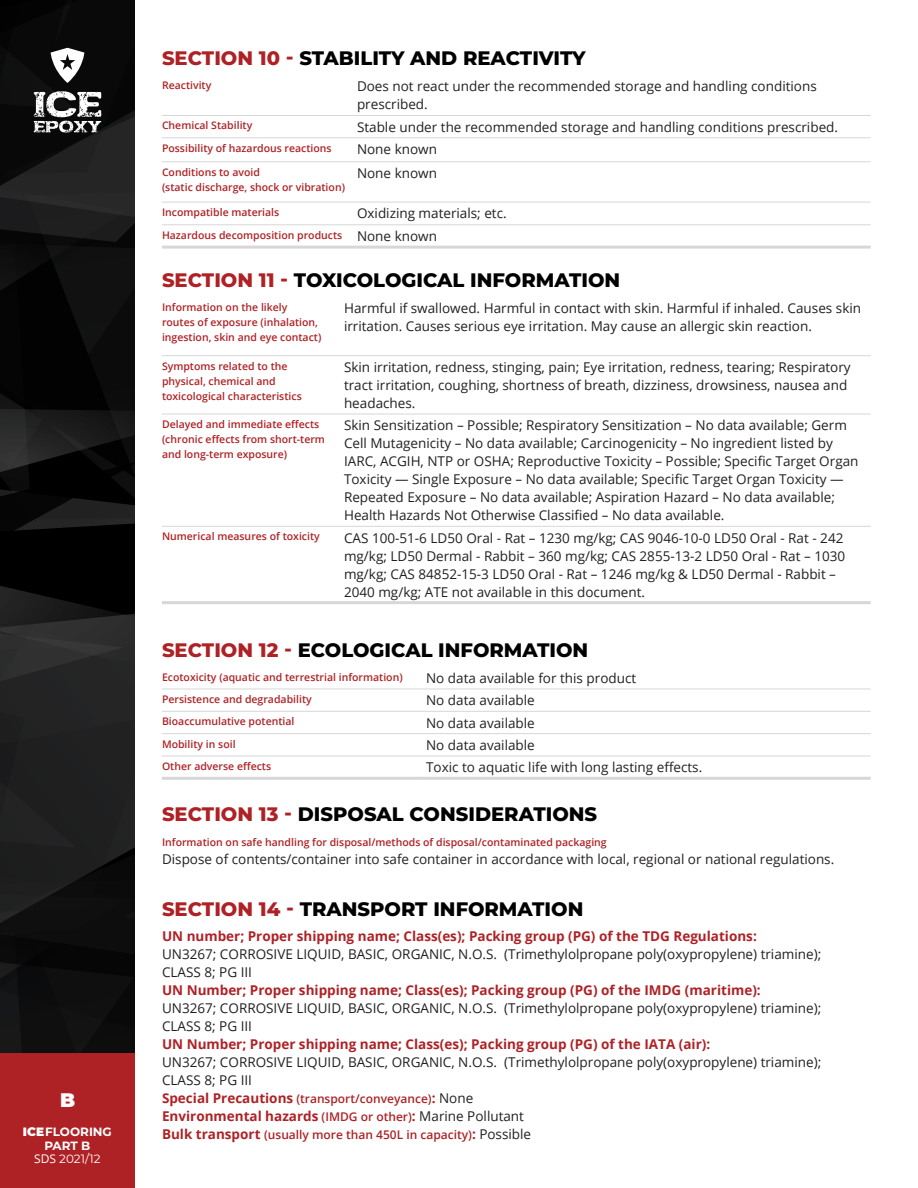
<style>
.page{position:relative;width:918px;height:1188px;background:#fff}
.page>*{position:absolute;margin:0;border:0;box-sizing:border-box;transform-origin:0 0}
.INTRO-Titre{font:800 19.5px "Montserrat";color:#000}
.t1{font:900 19.5px "Montserrat";color:#fff}
.Normal_texte{font:13.5px/18px "Open Sans";color:#231f20}
.Normal_texte-2{font:700 13.5px "Open Sans";color:#ae2226}
.Normal_texte-3{font:600 12px "Open Sans";color:#ae2226}
.t2{font:700 12px/13.5px "Montserrat";color:#fff;text-align:center}
.Normal_texte-4{font:600 10.5px/15px "Open Sans";color:#ae2226}
.Normal_texte-5{font:600 10.5px "Open Sans";color:#ae2226}
.s1{font-weight:900}
.s2{font-family:"Open Sans";font-weight:400}
.s3{font-weight:400}
.s4{color:#ae2226}
.s5{font-weight:700;color:#ae2226}
.s6{font-weight:700;font-size:13.5px}
.s7{font-weight:400;font-size:13.5px;color:#231f20}
.s8{font-weight:600;font-size:12px}
.s9{font-weight:400;color:#231f20}
</style>
<div class="page">
<svg style="left:0;top:0;width:135px;height:1053px"></svg>
<div style="left:0;top:1053px;width:135px;height:135px;background:#ae2226"></div>
<svg style="left:162px;top:688px;width:258px;height:68px"></svg>
<hr style="left:162px;top:689px;width:258px;height:1px;background:#d7d7d8">
<hr style="left:420px;top:689px;width:451px;height:1px;background:#d7d7d8">
<hr style="left:162px;top:711px;width:258px;height:1px;background:#d7d7d8">
<hr style="left:420px;top:711px;width:451px;height:1px;background:#d7d7d8">
<hr style="left:162px;top:733px;width:258px;height:1px;background:#d7d7d8">
<hr style="left:420px;top:733px;width:451px;height:1px;background:#d7d7d8">
<hr style="left:162px;top:756px;width:258px;height:1px;background:#d7d7d8">
<hr style="left:420px;top:756px;width:451px;height:1px;background:#d7d7d8">
<hr style="left:162px;top:777px;width:258px;height:3px;background:#d7d7d8">
<hr style="left:420px;top:777px;width:451px;height:3px;background:#d7d7d8">
<hr style="left:162px;top:601px;width:176px;height:3px;background:#d7d7d8">
<hr style="left:338px;top:601px;width:533px;height:3px;background:#d7d7d8">
<hr style="left:162px;top:355px;width:176px;height:1px;background:#d7d7d8">
<hr style="left:338px;top:355px;width:533px;height:1px;background:#d7d7d8">
<hr style="left:162px;top:414px;width:176px;height:1px;background:#d7d7d8">
<hr style="left:338px;top:414px;width:533px;height:1px;background:#d7d7d8">
<hr style="left:162px;top:526px;width:176px;height:1px;background:#d7d7d8">
<hr style="left:338px;top:526px;width:533px;height:1px;background:#d7d7d8">
<svg style="left:162px;top:138px;width:709px;height:108px"></svg>
<hr style="left:162px;top:115px;width:189px;height:1px;background:#d7d7d8">
<hr style="left:351px;top:115px;width:520px;height:1px;background:#d7d7d8">
<hr style="left:162px;top:137px;width:189px;height:1px;background:#d7d7d8">
<hr style="left:351px;top:137px;width:520px;height:1px;background:#d7d7d8">
<hr style="left:162px;top:161px;width:189px;height:1px;background:#d7d7d8">
<hr style="left:351px;top:161px;width:520px;height:1px;background:#d7d7d8">
<hr style="left:162px;top:202px;width:189px;height:1px;background:#d7d7d8">
<hr style="left:351px;top:202px;width:520px;height:1px;background:#d7d7d8">
<hr style="left:162px;top:224px;width:189px;height:1px;background:#d7d7d8">
<hr style="left:351px;top:224px;width:520px;height:1px;background:#d7d7d8">
<hr style="left:162px;top:246px;width:189px;height:3px;background:#d7d7d8">
<hr style="left:351px;top:246px;width:520px;height:3px;background:#d7d7d8">
<h1 class="t1" style="left:60px;top:1085px;width:17px">B</h1>
<p class="t2" style="left:23px;top:1124px;width:90px"><span class="s1">ICE</span>FLOORING<br>PART B<br><span class="s2">SDS</span> <span class="s3">2021/12</span></p>
<p class="INTRO-Titre" style="left:162px;top:44px;width:425px"><span class="s4">SECTION 10 -</span> STABILITY AND REACTIVITY</p>
<p class="Normal_texte-5" style="left:162px;top:78px;width:51px">Reactivity</p>
<p class="Normal_texte" style="left:357px;top:77px;width:461px">Does not react under the recommended storage and handling conditions prescribed.</p>
<p class="Normal_texte-5" style="left:162px;top:118px;width:92px">Chemical Stability</p>
<p class="Normal_texte" style="left:357px;top:118px;width:483px">Stable under the recommended storage and handling conditions prescribed.</p>
<p class="Normal_texte-5" style="left:162px;top:141px;width:171px">Possibility of hazardous reactions</p>
<p class="Normal_texte" style="left:357px;top:140px;width:82px">None known</p>
<p class="Normal_texte-4" style="left:162px;top:164px;width:185px">Conditions to avoid<br>(static discharge, shock or vibration)</p>
<p class="Normal_texte" style="left:357px;top:164px;width:82px">None known</p>
<p class="Normal_texte-5" style="left:162px;top:205px;width:119px">Incompatible materials</p>
<p class="Normal_texte" style="left:357px;top:204px;width:151px">Oxidizing materials; etc.</p>
<p class="Normal_texte-5" style="left:162px;top:228px;width:182px">Hazardous decomposition products</p>
<p class="Normal_texte" style="left:357px;top:227px;width:82px">None known</p>
<p class="INTRO-Titre" style="left:162px;top:266px;width:460px"><span class="s4">SECTION 11 -</span> TOXICOLOGICAL INFORMATION</p>
<p class="Normal_texte-4" style="left:162px;top:299px;width:161px">Information on the likely routes of exposure (inhalation, ingestion, skin and eye contact)</p>
<p class="Normal_texte" style="left:344px;top:299px;width:519px">Harmful if swallowed. Harmful in contact with skin. Harmful if inhaled. Causes skin irritation. Causes serious eye irritation. May cause an allergic skin reaction.</p>
<p class="Normal_texte-4" style="left:162px;top:358px;width:141px">Symptoms related to the physical, chemical and toxicological characteristics</p>
<p class="Normal_texte" style="left:344px;top:358px;width:508px">Skin irritation, redness, stinging, pain; Eye irritation, redness, tearing; Respiratory tract irritation, coughing, shortness of breath, dizziness, drowsiness, nausea and headaches.</p>
<p class="Normal_texte-4" style="left:162px;top:417px;width:165px">Delayed and immediate effects (chronic effects from short-term and long-term exposure)</p>
<p class="Normal_texte" style="left:344px;top:416px;width:516px">Skin Sensitization – Possible; Respiratory Sensitization – No data available; Germ Cell Mutagenicity – No data available; Carcinogenicity – No ingredient listed by IARC, ACGIH, NTP or OSHA; Reproductive Toxicity – Possible; Specific Target Organ Toxicity — Single Exposure – No data available; Specific Target Organ Toxicity — Repeated Exposure – No data available; Aspiration Hazard – No data available; Health Hazards Not Otherwise Classified – No data available.</p>
<p class="Normal_texte-5" style="left:162px;top:529px;width:159px">Numerical measures of toxicity</p>
<p class="Normal_texte" style="left:344px;top:528px;width:503px">CAS 100-51-6 LD50 Oral - Rat – 1230 mg/kg; CAS 9046-10-0 LD50 Oral - Rat - 242 mg/kg; LD50 Dermal - Rabbit – 360 mg/kg; CAS 2855-13-2 LD50 Oral - Rat – 1030 mg/kg; CAS 84852-15-3 LD50 Oral - Rat – 1246 mg/kg &amp; LD50 Dermal - Rabbit – 2040 mg/kg; ATE not available in this document.</p>
<p class="INTRO-Titre" style="left:162px;top:636px;width:428px"><span class="s4">SECTION 12 -</span> ECOLOGICAL INFORMATION</p>
<p class="Normal_texte-4" style="left:162px;top:669px;width:242px">Ecotoxicity (aquatic and terrestrial information)</p>
<p class="Normal_texte" style="left:426px;top:669px;width:212px">No data available for this product</p>
<p class="Normal_texte-5" style="left:162px;top:692px;width:151px">Persistence and degradability</p>
<p class="Normal_texte" style="left:426px;top:691px;width:110px">No data available</p>
<p class="Normal_texte-5" style="left:162px;top:714px;width:134px">Bioaccumulative potential</p>
<p class="Normal_texte" style="left:426px;top:713px;width:110px">No data available</p>
<p class="Normal_texte-5" style="left:162px;top:737px;width:75px">Mobility in soil</p>
<p class="Normal_texte" style="left:426px;top:736px;width:110px">No data available</p>
<p class="Normal_texte-5" style="left:162px;top:759px;width:111px">Other adverse effects</p>
<p class="Normal_texte" style="left:426px;top:758px;width:278px">Toxic to aquatic life with long lasting effects.</p>
<p class="INTRO-Titre" style="left:162px;top:800px;width:437px"><span class="s4">SECTION 13 -</span> DISPOSAL CONSIDERATIONS</p>
<p class="Normal_texte-5" style="left:162px;top:835px;width:446px">Information on safe handling for disposal/methods of disposal/contaminated packaging</p>
<p class="Normal_texte" style="left:162px;top:849px;width:674px">Dispose of contents/container into safe container in accordance with local, regional or national regulations.</p>
<p class="INTRO-Titre" style="left:162px;top:895px;width:423px"><span class="s4">SECTION 14 -</span> TRANSPORT INFORMATION</p>
<p class="Normal_texte" style="left:162px;top:926px;width:661px"><span class="s5">UN number; Proper shipping name; Class(es); Packing group (PG) of the TDG Regulations:<br></span>UN3267; CORROSIVE LIQUID, BASIC, ORGANIC, N.O.S. (Trimethylolpropane poly(oxypropylene) triamine);<br>CLASS 8; PG III</p>
<p class="Normal_texte" style="left:162px;top:980px;width:661px"><span class="s5">UN Number; Proper shipping name; Class(es); Packing group (PG) of the IMDG (maritime):<br></span>UN3267; CORROSIVE LIQUID, BASIC, ORGANIC, N.O.S. (Trimethylolpropane poly(oxypropylene) triamine);<br>CLASS 8; PG III</p>
<p class="Normal_texte" style="left:162px;top:1034px;width:661px"><span class="s5">UN Number; Proper shipping name; Class(es); Packing group (PG) of the IATA (air):<br></span>UN3267; CORROSIVE LIQUID, BASIC, ORGANIC, N.O.S. (Trimethylolpropane poly(oxypropylene) triamine);<br>CLASS 8; PG III</p>
<p class="Normal_texte-3" style="left:162px;top:1090px;width:313px"><span class="s6">Special Precautions</span> (transport/conveyance)<span class="s6">:</span> <span class="s7">None</span></p>
<p class="Normal_texte-2" style="left:162px;top:1106px;width:364px">Environmental hazards <span class="s8">(IMDG or other)</span>: <span class="s9">Marine Pollutant</span></p>
<p class="Normal_texte-3" style="left:162px;top:1126px;width:371px"><span class="s6">Bulk transport</span> (usually more than 450L in capacity)<span class="s6">:</span> <span class="s7">Possible</span></p>
</div>
